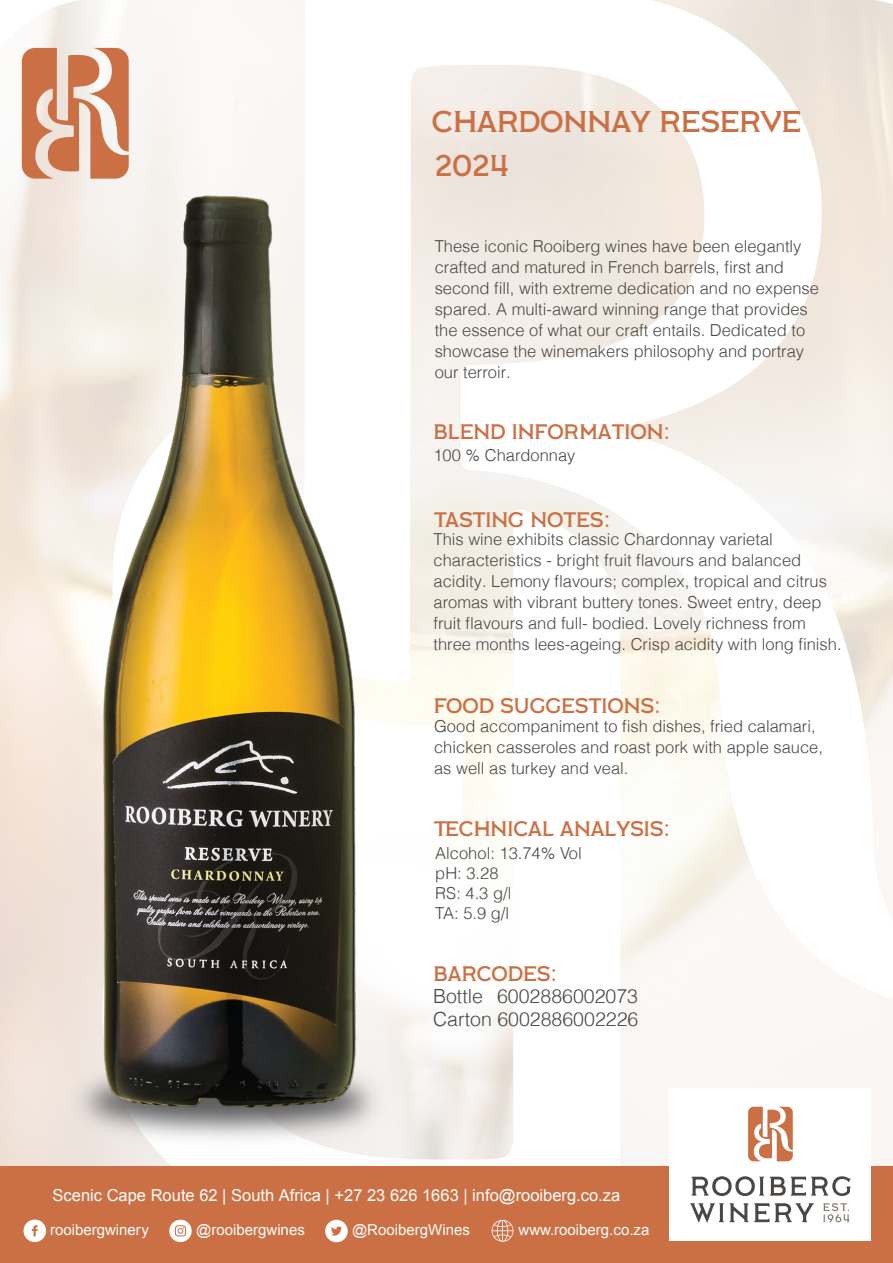
<style>
.page{position:relative;width:893px;height:1263px;background:#fff}
.page>*{position:absolute;margin:0;border:0;box-sizing:border-box;transform-origin:0 0}
.t1{font:30px/44px "Labor Union";color:#cb7045}
.t2{font:21px "Labor Union";color:#cb7045}
.t3{font:300 19.5px/23.4px "Helvetica";color:#4b4744}
.t4{font:300 16.5px/21px "Helvetica";color:#4b4744}
.t5{font:16.5px "Arial";color:#fff}
.t6{font:15px "Arial";color:#fff}
</style>
<div class="page">
<div style="left:0;top:1166px;width:893px;height:97px;background:#cb7045"></div>
<svg style="left:22px;top:48px;width:107px;height:131px;background:#d99d80"></svg>
<svg style="left:325px;top:1220px;width:23px;height:22px"></svg>
<svg style="left:24px;top:1219px;width:22px;height:23px"></svg>
<svg style="left:169px;top:1220px;width:23px;height:22px"></svg>
<svg style="left:492px;top:1220px;width:21px;height:22px"></svg>
<div style="left:669px;top:1088px;width:202px;height:153px;background:#fff"></div>
<svg style="left:692px;top:1176px;width:72px;height:20px"></svg>
<svg style="left:770px;top:1176px;width:81px;height:20px"></svg>
<svg style="left:690px;top:1203px;width:34px;height:19px"></svg>
<svg style="left:730px;top:1203px;width:18px;height:19px"></svg>
<svg style="left:754px;top:1203px;width:15px;height:19px"></svg>
<svg style="left:775px;top:1203px;width:39px;height:19px"></svg>
<svg style="left:823px;top:1203px;width:26px;height:19px"></svg>
<svg style="left:748px;top:1107px;width:45px;height:54px"></svg>
<img style="left:89px;top:173px;width:284px;height:946px">
<h1 class="t1" style="left:432px;top:99px;width:371px">CHARDONNAY RESERVE<br>2024</h1>
<p class="t4" style="left:435px;top:235px;width:386px">These iconic Rooiberg wines have been elegantly crafted and matured in French barrels, first and second fill, with extreme dedication and no expense spared. A multi-award winning range that provides the essence of what our craft entails. Dedicated to showcase the winemakers philosophy and portray our terroir.</p>
<p class="t2" style="left:433px;top:419px;width:238px">BLEND INFORMATION:</p>
<p class="t4" style="left:433px;top:444px;width:144px">100 % Chardonnay</p>
<p class="t2" style="left:434px;top:507px;width:178px">TASTING NOTES:</p>
<p class="t4" style="left:434px;top:528px;width:410px">This wine exhibits classic Chardonnay varietal characteristics - bright fruit flavours and balanced acidity. Lemony flavours; complex, tropical and citrus aromas with vibrant buttery tones. Sweet entry, deep fruit flavours and full- bodied. Lovely richness from three months lees-ageing. Crisp acidity with long finish.</p>
<p class="t2" style="left:434px;top:692px;width:229px">FOOD SUGGESTIONS:</p>
<p class="t4" style="left:434px;top:714px;width:390px">Good accompaniment to fish dishes, fried calamari, chicken casseroles and roast pork with apple sauce, as well as turkey and veal.</p>
<p class="t2" style="left:434px;top:816px;width:237px">TECHNICAL ANALYSIS:</p>
<p class="t4" style="left:435px;top:842px;width:148px;line-height:19.8px">Alcohol: 13.74% Vol pH: 3.28<br>RS: 4.3 g/l<br>TA: 5.9 g/l</p>
<p class="t2" style="left:433px;top:961px;width:125px">BARCODES:</p>
<p class="t3" style="left:433px;top:983px;width:207px">Bottle 6002886002073<br>Carton 6002886002226</p>
<p class="t5" style="left:53px;top:1184px;width:569px">Scenic Cape Route 62 | South Africa | +27 23 626 1663 | info@rooiberg.co.za</p>
<p class="t6" style="left:50px;top:1220px;width:100px">rooibergwinery</p>
<p class="t6" style="left:196px;top:1220px;width:110px">@rooibergwines</p>
<p class="t6" style="left:352px;top:1220px;width:119px">@RooibergWines</p>
<p class="t6" style="left:518px;top:1220px;width:132px">www.rooiberg.co.za</p>
</div>
